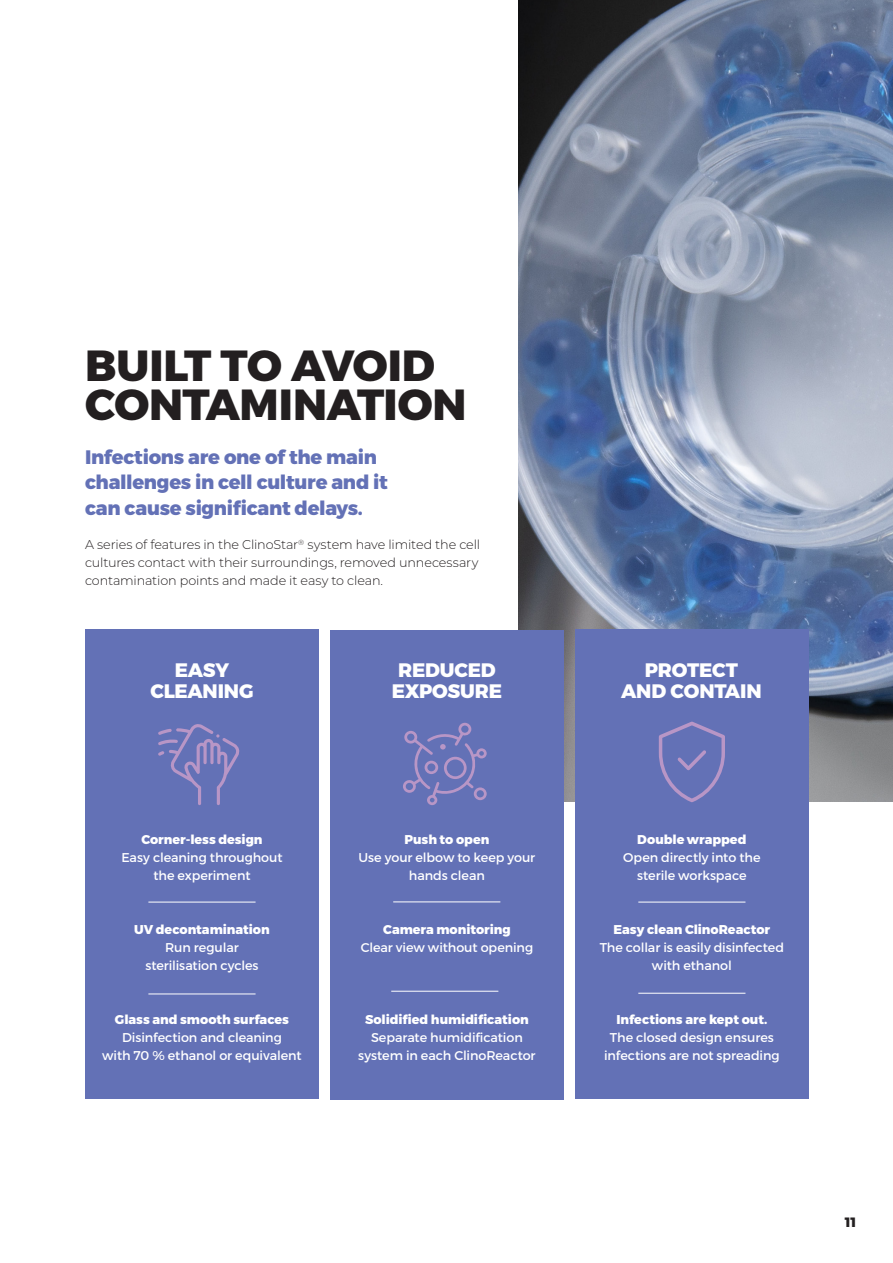
<style>
.page{position:relative;width:893px;height:1263px;background:#fff}
.page>*{position:absolute;margin:0;border:0;box-sizing:border-box;transform-origin:0 0}
.t1{font:800 43.5px "Montserrat";letter-spacing:-.01em;color:#231f20}
.t2{font:800 19.5px/25.5px "Montserrat";letter-spacing:-.015em;color:#6371b6}
.t3{font:800 19.5px/21px "Montserrat";letter-spacing:-.01em;color:#fff;text-align:center}
.t4{font:800 13.5px "Montserrat";color:#231f20}
.Body_text{font:12.75px/18px "Montserrat";letter-spacing:-.005em;color:#fff;text-align:center}
.Body_text-2{font:800 12.75px/18px "Montserrat";letter-spacing:-.005em;color:#fff;text-align:center}
.Body_text-3{font:300 12.75px/18px "Montserrat";letter-spacing:-.01em;color:#231f20}
.s1{font-weight:400}
</style>
<div class="page">
<img style="left:519px;top:0;width:374px;height:801px">
<div style="left:575px;top:629px;width:234px;height:470px;background:#6371b6"></div>
<hr style="left:638px;top:902px;width:107px;height:1px;background:#fff">
<hr style="left:638px;top:993px;width:107px;height:1px;background:#fff">
<svg style="left:658px;top:721px;width:67px;height:82px"></svg>
<div style="left:85px;top:629px;width:234px;height:470px;background:#6371b6"></div>
<hr style="left:148px;top:902px;width:108px;height:1px;background:#fff">
<hr style="left:148px;top:993px;width:108px;height:1px;background:#fff">
<svg style="left:158px;top:724px;width:82px;height:81px"></svg>
<div style="left:330px;top:631px;width:234px;height:469px;background:#6371b6"></div>
<hr style="left:393px;top:901px;width:107px;height:1px;background:#fff">
<hr style="left:391px;top:991px;width:107px;height:1px;background:#fff">
<svg style="left:403px;top:723px;width:84px;height:82px"></svg>
<p class="t1" style="left:85px;top:338px;width:351px">BUILT TO AVOID</p>
<p class="t1" style="left:85px;top:377px;width:383px">CONTAMINATION</p>
<p class="t2" style="left:85px;top:445px;width:304px">Infections are one of the main challenges in cell culture and it can cause significant delays.</p>
<p class="Body_text-3" style="left:85px;top:535px;width:397px">A series of features in the ClinoStar<sup>®</sup> system have limited the cell cultures contact with their surroundings, removed unnecessary contamination points and made it easy to clean.</p>
<p class="t3" style="left:150px;top:660px;width:104px">EASY<br>CLEANING</p>
<p class="Body_text-2" style="left:141px;top:831px;width:123px">Corner-less design</p>
<p class="Body_text" style="left:121px;top:849px;width:163px">Easy cleaning throughout</p>
<p class="Body_text" style="left:153px;top:867px;width:99px">the experiment</p>
<p class="Body_text-2" style="left:134px;top:921px;width:137px">UV decontamination<br><span class="s1">Run regular</span></p>
<p class="Body_text" style="left:145px;top:957px;width:115px">sterilisation cycles</p>
<p class="Body_text-2" style="left:115px;top:1011px;width:176px">Glass and smooth surfaces</p>
<p class="Body_text" style="left:102px;top:1029px;width:201px">Disinfection and cleaning<br>with 70 % ethanol or equivalent</p>
<p class="t3" style="left:398px;top:660px;width:99px">REDUCED</p>
<p class="t3" style="left:392px;top:681px;width:112px">EXPOSURE</p>
<p class="Body_text-2" style="left:405px;top:831px;width:86px">Push to open</p>
<p class="Body_text" style="left:359px;top:849px;width:178px">Use your elbow to keep your</p>
<p class="Body_text" style="left:409px;top:867px;width:77px">hands clean</p>
<p class="Body_text-2" style="left:383px;top:921px;width:129px">Camera monitoring</p>
<p class="Body_text" style="left:361px;top:939px;width:174px">Clear view without opening</p>
<p class="Body_text-2" style="left:365px;top:1011px;width:165px">Solidified humidification</p>
<p class="Body_text" style="left:358px;top:1029px;width:179px">Separate humidification system in each ClinoReactor</p>
<p class="t3" style="left:621px;top:660px;width:142px">PROTECT<br>AND CONTAIN</p>
<p class="Body_text-2" style="left:637px;top:831px;width:111px">Double wrapped</p>
<p class="Body_text" style="left:623px;top:849px;width:139px">Open directly into the sterile workspace</p>
<p class="Body_text-2" style="left:613px;top:921px;width:158px">Easy clean ClinoReactor</p>
<p class="Body_text" style="left:600px;top:939px;width:186px">The collar is easily disinfected</p>
<p class="Body_text" style="left:652px;top:957px;width:81px">with ethanol</p>
<p class="Body_text-2" style="left:616px;top:1011px;width:153px">Infections are kept out.</p>
<p class="Body_text" style="left:604px;top:1029px;width:177px">The closed design ensures infections are not spreading</p>
<p class="t4" style="left:845px;top:1214px;width:13px">11</p>
</div>
